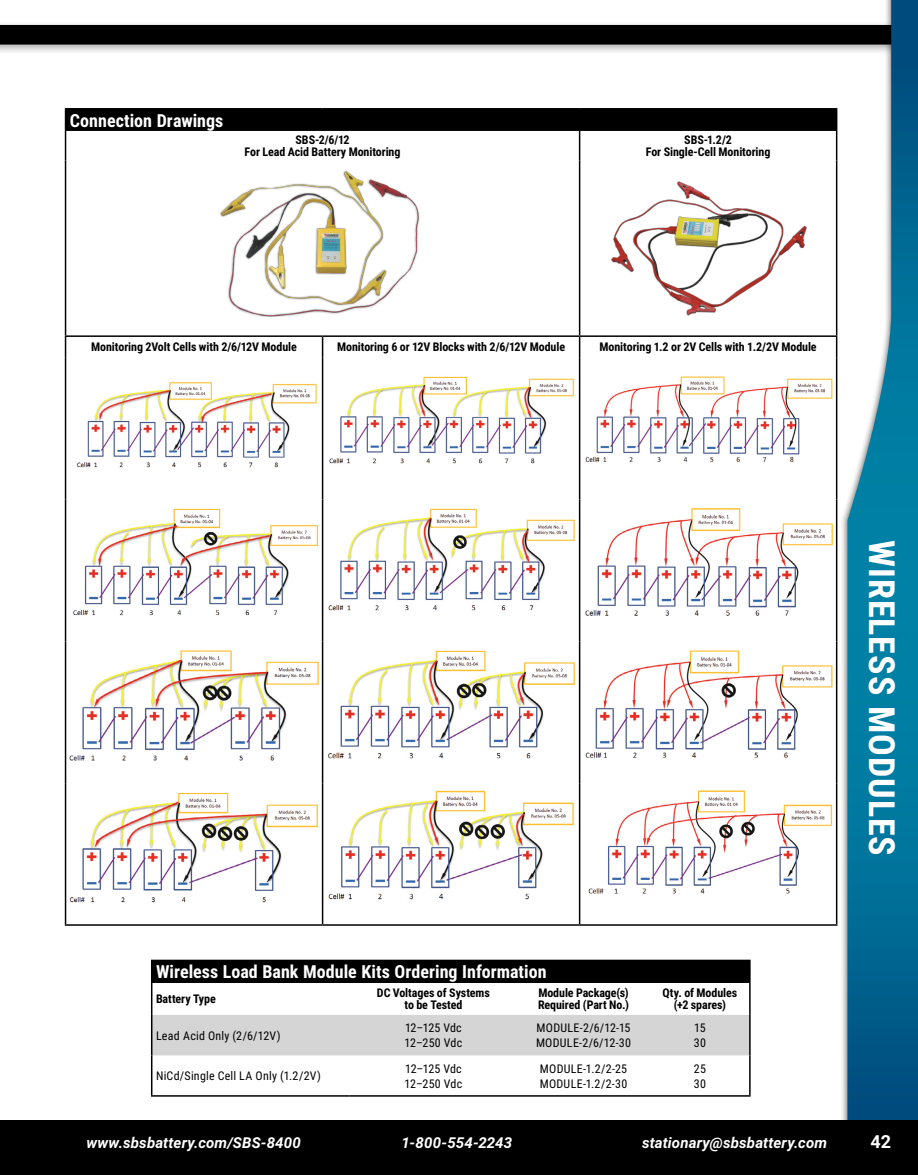
<style>
.page{position:relative;width:918px;height:1175px;background:#fff}
.page>*{position:absolute;margin:0;border:0;box-sizing:border-box;transform-origin:0 0}
.t1{font:700 36px "Roboto Condensed";letter-spacing:.025em;color:#fff}
.t2{font:700 18px "Roboto Condensed";color:#fff}
.t3{font:700 18px "Roboto";color:#fff}
.t4{font:italic 700 15px "Roboto";letter-spacing:.01em;color:#fff}
.t5{font:700 12px/12px "Roboto Condensed";letter-spacing:-.005em;color:#000;text-align:center}
.t6{font:12px/15px "Roboto Condensed";letter-spacing:.02em;color:#000}
.t7{font:12px/15px "Roboto Condensed";color:#000}
</style>
<div class="page">
<div style="left:0;top:20px;width:918px;height:79px;background:#000;opacity:.33"></div>
<svg style="left:0;top:25px;width:840px;height:63px"></svg>
<div style="left:840px;top:0;width:78px;height:1174px;background:#000;opacity:.75"></div>
<svg style="left:847px;top:0;width:71px;height:1120px"></svg>
<div style="left:0;top:1120px;width:918px;height:54px;background:#000"></div>
<div style="left:152px;top:960px;width:598px;height:22px;background:#000"></div>
<div style="left:152px;top:1014px;width:597px;height:41px;background:#d5d5d5"></div>
<hr style="left:151px;top:959px;width:199px;height:2px;background:#000">
<svg style="left:151px;top:961px;width:1px;height:21px"></svg>
<hr style="left:350px;top:959px;width:167px;height:2px;background:#000">
<hr style="left:517px;top:959px;width:133px;height:2px;background:#000">
<hr style="left:650px;top:959px;width:101px;height:2px;background:#000">
<hr style="left:749px;top:961px;width:2px;height:21px;background:#000">
<hr style="left:151px;top:982px;width:1px;height:32px;background:#000">
<hr style="left:749px;top:982px;width:2px;height:32px;background:#000">
<hr style="left:151px;top:1014px;width:1px;height:41px;background:#000">
<hr style="left:749px;top:1014px;width:2px;height:41px;background:#000">
<hr style="left:151px;top:1055px;width:1px;height:40px;background:#000">
<hr style="left:749px;top:1055px;width:2px;height:40px;background:#000">
<hr style="left:151px;top:1095px;width:199px;height:1px;background:#000">
<hr style="left:350px;top:1095px;width:167px;height:1px;background:#000">
<hr style="left:517px;top:1095px;width:133px;height:1px;background:#000">
<hr style="left:650px;top:1095px;width:101px;height:1px;background:#000">
<hr style="left:65px;top:108px;width:258px;height:2px;background:#000">
<hr style="left:323px;top:108px;width:257px;height:2px;background:#000">
<hr style="left:580px;top:108px;width:257px;height:2px;background:#000">
<div style="left:65px;top:109px;width:772px;height:22px;background:#000"></div>
<hr style="left:65px;top:131px;width:1px;height:30px;background:#000">
<hr style="left:323px;top:924px;width:257px;height:1px;background:#000">
<hr style="left:579px;top:131px;width:1px;height:30px;background:#000">
<hr style="left:836px;top:131px;width:1px;height:30px;background:#000">
<svg style="left:579px;top:337px;width:1px;height:21px"></svg>
<svg style="left:836px;top:337px;width:1px;height:21px"></svg>
<hr style="left:579px;top:358px;width:1px;height:141px;background:#000">
<hr style="left:836px;top:358px;width:1px;height:141px;background:#000">
<hr style="left:579px;top:499px;width:1px;height:142px;background:#000">
<hr style="left:836px;top:499px;width:1px;height:142px;background:#000">
<hr style="left:579px;top:641px;width:1px;height:142px;background:#000">
<hr style="left:836px;top:641px;width:1px;height:142px;background:#000">
<hr style="left:579px;top:783px;width:1px;height:141px;background:#000">
<hr style="left:836px;top:783px;width:1px;height:141px;background:#000">
<hr style="left:580px;top:924px;width:257px;height:1px;background:#000">
<svg style="left:65px;top:337px;width:1px;height:21px"></svg>
<svg style="left:322px;top:337px;width:1px;height:21px"></svg>
<hr style="left:65px;top:358px;width:1px;height:141px;background:#000">
<hr style="left:322px;top:358px;width:1px;height:141px;background:#000">
<hr style="left:65px;top:499px;width:1px;height:142px;background:#000">
<hr style="left:322px;top:499px;width:1px;height:142px;background:#000">
<hr style="left:65px;top:641px;width:1px;height:142px;background:#000">
<hr style="left:322px;top:641px;width:1px;height:142px;background:#000">
<hr style="left:65px;top:783px;width:1px;height:141px;background:#000">
<hr style="left:322px;top:783px;width:1px;height:141px;background:#000">
<hr style="left:65px;top:924px;width:258px;height:1px;background:#000">
<hr style="left:65px;top:161px;width:1px;height:174px;background:#000">
<hr style="left:579px;top:161px;width:1px;height:174px;background:#000">
<hr style="left:836px;top:161px;width:1px;height:174px;background:#000">
<hr style="left:65px;top:335px;width:258px;height:2px;background:#000">
<hr style="left:323px;top:335px;width:257px;height:2px;background:#000">
<hr style="left:580px;top:335px;width:257px;height:2px;background:#000">
<img style="left:220px;top:171px;width:200px;height:146px">
<img style="left:611px;top:181px;width:196px;height:135px">
<img style="left:77px;top:382px;width:240px;height:86px">
<img style="left:329px;top:376px;width:245px;height:88px">
<img style="left:585px;top:376px;width:248px;height:86px">
<img style="left:73px;top:508px;width:246px;height:108px">
<img style="left:328px;top:508px;width:247px;height:103px">
<img style="left:585px;top:508px;width:248px;height:108px">
<img style="left:70px;top:650px;width:249px;height:111px">
<img style="left:328px;top:650px;width:247px;height:109px">
<img style="left:585px;top:650px;width:248px;height:108px">
<img style="left:70px;top:792px;width:248px;height:111px">
<img style="left:328px;top:790px;width:246px;height:110px">
<img style="left:588px;top:790px;width:245px;height:104px">
<h2 class="t2" style="left:70px;top:108px;width:155px">Connection Drawings</h2>
<p class="t5" style="left:245px;top:134px;width:157px">SBS-2/6/12<br>For Lead Acid Battery Monitoring</p>
<p class="t5" style="left:646px;top:134px;width:126px">SBS-1.2/2<br>For Single-Cell Monitoring</p>
<p class="t5" style="left:91px;top:341px;width:207px">Monitoring 2Volt Cells with 2/6/12V Module</p>
<p class="t5" style="left:337px;top:341px;width:230px">Monitoring 6 or 12V Blocks with 2/6/12V Module</p>
<p class="t5" style="left:600px;top:341px;width:219px">Monitoring 1.2 or 2V Cells with 1.2/2V Module</p>
<h1 class="t1" style="left:907px;top:540px;width:317px;rotate:90deg">WIRELESS MODULES</h1>
<h2 class="t2" style="left:156px;top:959px;width:392px">Wireless Load Bank Module Kits Ordering Information</h2>
<p class="t5" style="left:156px;top:992px;width:61px">Battery Type</p>
<p class="t5" style="left:377px;top:986px;width:114px">DC Voltages of Systems to be Tested</p>
<p class="t5" style="left:538px;top:986px;width:92px;text-align:left">Module Package(s)<br>Required (Part No.)</p>
<p class="t5" style="left:663px;top:986px;width:76px">Qty. of Modules (+2 spares)</p>
<p class="t6" style="left:156px;top:1027px;width:126px">Lead Acid Only (2/6/12V)</p>
<p class="t7" style="left:405px;top:1019px;width:59px">12–125 Vdc<br>12–250 Vdc</p>
<p class="t6" style="left:536px;top:1019px;width:97px">MODULE-2/6/12-15<br>MODULE-2/6/12-30</p>
<p class="t6" style="left:694px;top:1019px;width:14px">15<br>30</p>
<p class="t6" style="left:156px;top:1067px;width:166px">NiCd/Single Cell LA Only (1.2/2V)</p>
<p class="t7" style="left:405px;top:1060px;width:59px">12–125 Vdc<br>12–250 Vdc</p>
<p class="t6" style="left:540px;top:1060px;width:89px">MODULE-1.2/2-25<br>MODULE-1.2/2-30</p>
<p class="t6" style="left:694px;top:1060px;width:14px">25<br>30</p>
<p class="t4" style="left:86px;top:1132px;width:216px">www.sbsbattery.com/SBS-8400</p>
<p class="t4" style="left:402px;top:1132px;width:112px">1-800-554-2243</p>
<p class="t4" style="left:642px;top:1132px;width:187px">stationary@sbsbattery.com</p>
<h2 class="t3" style="left:871px;top:1128px;width:22px">42</h2>
</div>
